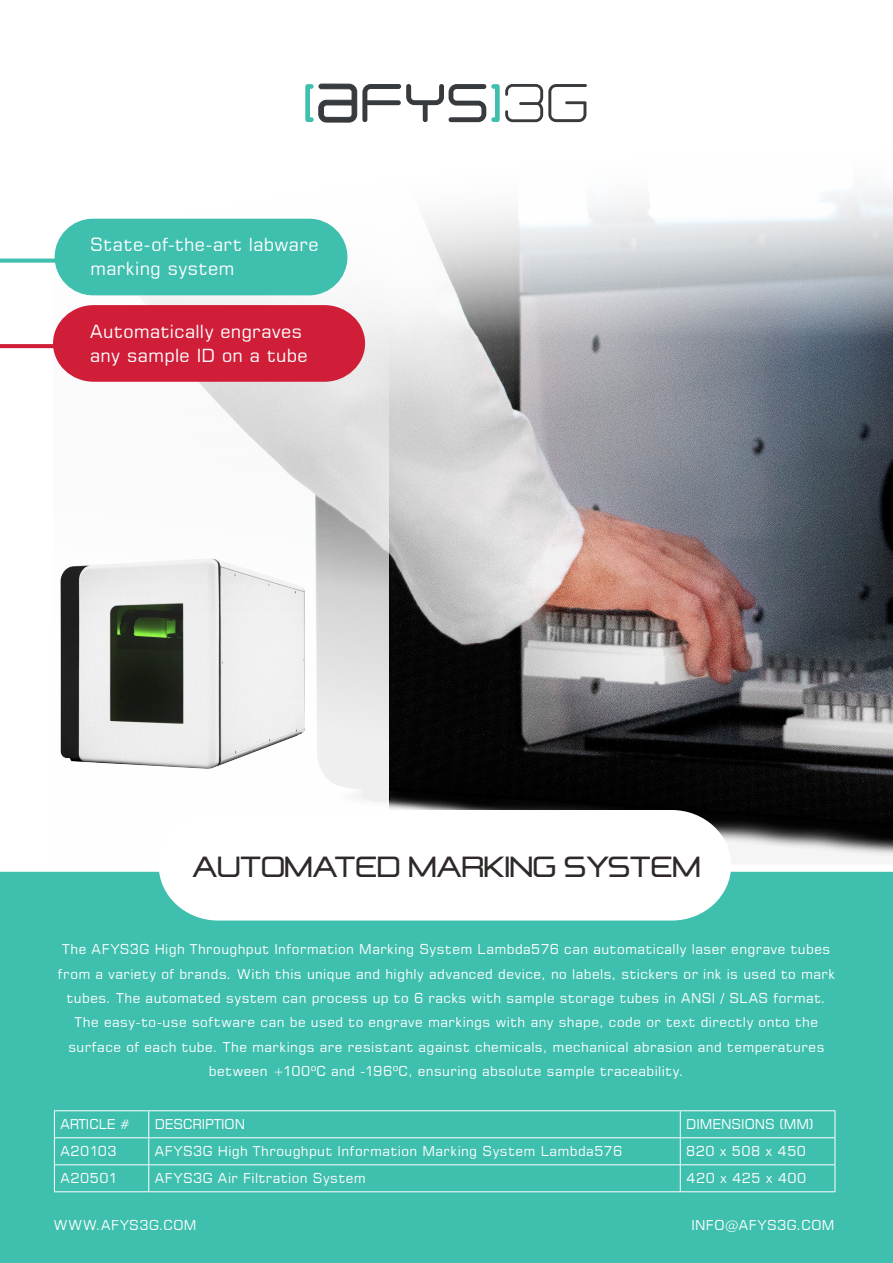
<style>
.page{position:relative;width:893px;height:1263px;background:#fff}
.page>*{position:absolute;margin:0;border:0;box-sizing:border-box;transform-origin:0 0}
.t1{font:34.5px "Formation Sans";color:#2e2828}
.t2{font:18px/24.3px "Square 721 BT";letter-spacing:.02em;color:#fff}
.Kop{font:13.5px/24.3px "Square 721 BT";letter-spacing:.035em;color:#fff;text-align:center}
.Kop-2{font:13.5px "Square 721 BT";color:#fff}
.Kop-3{font:13.5px "Square 721 BT";letter-spacing:.055em;color:#fff}
</style>
<div class="page">
<img style="left:389px;top:189px;width:504px;height:668px">
<svg style="left:218px;top:403px;width:171px;height:399px"></svg>
<div style="left:0;top:868px;width:893px;height:395px;background:#3fbfae"></div>
<div style="left:0;top:864px;width:893px;height:8px;background:#fff"></div>
<div style="left:55px;top:219px;width:292px;height:76px;background:#3fbfae;border-radius:38px"></div>
<svg style="left:305px;top:84px;width:282px;height:38px"></svg>
<svg style="left:0;top:259px;width:55px;height:4px"></svg>
<svg style="left:159px;top:810px;width:572px;height:110px"></svg>
<hr style="left:54px;top:1110px;width:95px;height:1px;background:#fff">
<hr style="left:149px;top:1110px;width:531px;height:1px;background:#fff">
<hr style="left:680px;top:1110px;width:155px;height:1px;background:#fff">
<hr style="left:54px;top:1137px;width:95px;height:1px;background:#fff">
<hr style="left:149px;top:1137px;width:531px;height:1px;background:#fff">
<hr style="left:680px;top:1137px;width:155px;height:1px;background:#fff">
<hr style="left:54px;top:1164px;width:95px;height:1px;background:#fff">
<svg style="left:54px;top:1111px;width:1px;height:80px"></svg>
<hr style="left:149px;top:1164px;width:531px;height:1px;background:#fff">
<svg style="left:148px;top:1111px;width:1px;height:80px"></svg>
<hr style="left:680px;top:1164px;width:155px;height:1px;background:#fff">
<svg style="left:680px;top:1111px;width:1px;height:80px"></svg>
<svg style="left:835px;top:1111px;width:1px;height:80px"></svg>
<hr style="left:54px;top:1191px;width:95px;height:1px;background:#fff">
<hr style="left:149px;top:1191px;width:531px;height:1px;background:#fff">
<hr style="left:680px;top:1191px;width:155px;height:1px;background:#fff">
<img style="left:60px;top:539px;width:261px;height:248px">
<svg style="left:53px;top:305px;width:312px;height:77px;background:#d22b44"></svg>
<svg style="left:0;top:344px;width:77px;height:4px"></svg>
<p class="t2" style="left:90px;top:232px;width:230px">State-of-the-art labware marking system</p>
<p class="t2" style="left:90px;top:319px;width:219px">Automatically engraves any sample ID on a tube</p>
<p class="t1" style="left:192px;top:844px;width:510px">AUTOMATED MARKING SYSTEM</p>
<p class="Kop" style="left:58px;top:937px;width:778px">The AFYS3G High Throughput Information Marking System Lambda576 can automatically laser engrave tubes from a variety of brands. With this unique and highly advanced device, no labels, stickers or ink is used to mark tubes. The automated system can process up to 6 racks with sample storage tubes in ANSI / SLAS format.<br>The easy-to-use software can be used to engrave markings with any shape, code or text directly onto the surface of each tube. The markings are resistant against chemicals, mechanical abrasion and temperatures between +100ºC and -196ºC, ensuring absolute sample traceability.</p>
<p class="Kop-2" style="left:60px;top:1116px;width:71px">ARTICLE #</p>
<p class="Kop-2" style="left:155px;top:1116px;width:92px">DESCRIPTION</p>
<p class="Kop-2" style="left:686px;top:1116px;width:129px">DIMENSIONS (MM)</p>
<p class="Kop" style="left:60px;top:1139px;width:58px">A20103</p>
<p class="Kop" style="left:155px;top:1139px;width:469px">AFYS3G High Throughput Information Marking System Lambda576</p>
<p class="Kop" style="left:686px;top:1139px;width:121px">820 x 508 x 450</p>
<p class="Kop" style="left:60px;top:1166px;width:59px">A20501</p>
<p class="Kop" style="left:155px;top:1166px;width:213px">AFYS3G Air Filtration System</p>
<p class="Kop" style="left:686px;top:1166px;width:122px">420 x 425 x 400</p>
<p class="Kop-3" style="left:54px;top:1216px;width:144px">WWW.AFYS3G.COM</p>
<p class="Kop" style="left:691px;top:1212px;width:145px">INFO@AFYS3G.COM</p>
</div>
